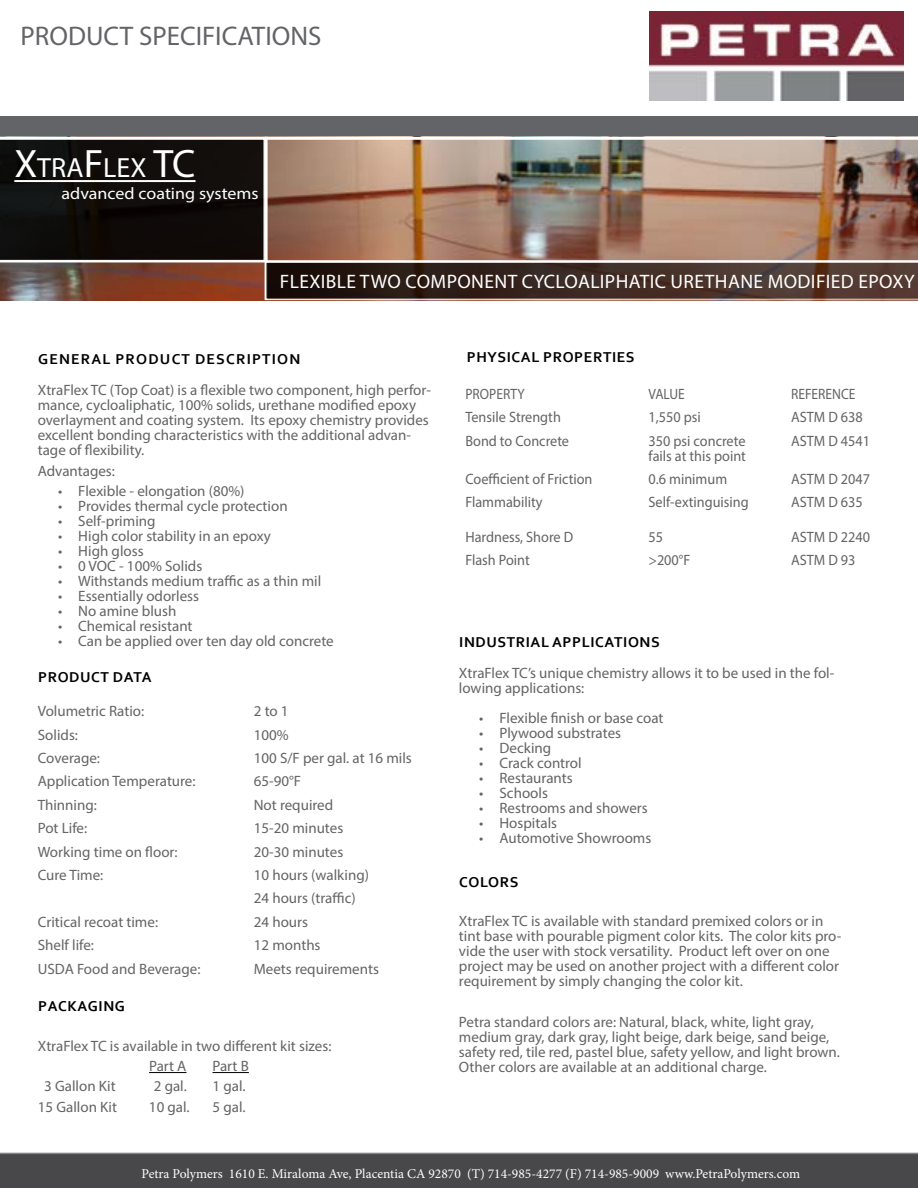
<style>
.page{position:relative;width:918px;height:1188px;background:#fff}
.page>*{position:absolute;margin:0;border:0;box-sizing:border-box;transform-origin:0 0}
.t1{font:27.9px "Myriad Pro";color:#fff}
.t2{font:27px "Myriad Pro";color:#636467}
.t3{font:19.5px "Myriad Pro";letter-spacing:.02em;color:#fff}
.t4{font:16.8px "Myriad Pro";color:#fff;scale:1.08 1}
.t5{font:15px/15px "Myriad Pro";color:#636466}
.t6{font:15px/15px "Myriad Pro";color:#636466;scale:.95 1}
.t7{font:700 15px "Corbel";letter-spacing:.04em;color:#000}
.t8{font:700 15px "Corbel";letter-spacing:.08em;color:#000}
.t9{font:15px "Myriad Pro";color:#636466;scale:.9 1}
.t10{font:13.5px "Minion Pro";color:#fff}
.t11{font:13.5px "Myriad Pro";color:#fff}
.s1{font-size:39.75px}
</style>
<div class="page">
<img style="left:649px;top:12px;width:255px;height:88px">
<div style="left:0;top:117px;width:918px;height:37px;background:#636467"></div>
<hr style="left:149px;top:1072px;width:38px;height:1px;background:#000">
<hr style="left:213px;top:1072px;width:36px;height:1px;background:#000">
<hr style="left:0;top:137px;width:918px;height:3px;background:#fff">
<img style="left:0;top:139px;width:918px;height:161px">
<hr style="left:14px;top:180px;width:182px;height:2px;background:#fff">
<div style="left:0;top:1153px;width:918px;height:35px;background:#48484a"></div>
<h2 class="t2" style="left:21px;top:20px;width:303px">PRODUCT SPECIFICATIONS</h2>
<h1 class="t1" style="left:14px;top:151px;width:183px"><span class="s1">X</span>TRA<span class="s1">F</span>LEX <span class="s1">TC</span></h1>
<p class="t4" style="left:62px;top:183px;width:184px">advanced coating systems</p>
<h3 class="t3" style="left:280px;top:270px;width:636px">FLEXIBLE TWO COMPONENT CYCLOALIPHATIC URETHANE MODIFIED EPOXY</h3>
<p class="t8" style="left:38px;top:350px;width:264px">GENERAL PRODUCT DESCRIPTION</p>
<p class="t5" style="left:38px;top:383px;width:395px">XtraFlex TC (Top Coat) is a flexible two component, high perfor&shy;mance, cycloaliphatic, 100% solids, urethane modified epoxy overlayment and coating system. Its epoxy chemistry provides excellent bonding characteristics with the additional advan&shy;tage of flexibility.</p>
<p class="t5" style="left:38px;top:463px;width:79px">Advantages:</p>
<p class="t5" style="left:58px;top:483px;width:188px">• Flexible - elongation (80%)</p>
<p class="t5" style="left:58px;top:498px;width:231px">• Provides thermal cycle protection</p>
<p class="t5" style="left:58px;top:513px;width:99px">• Self-priming</p>
<p class="t5" style="left:58px;top:528px;width:214px">• High color stability in an epoxy</p>
<p class="t5" style="left:58px;top:543px;width:87px">• High gloss</p>
<p class="t5" style="left:58px;top:558px;width:146px">• 0 VOC - 100% Solids</p>
<p class="t5" style="left:58px;top:573px;width:265px">• Withstands medium traffic as a thin mil</p>
<p class="t5" style="left:58px;top:588px;width:143px">• Essentially odorless</p>
<p class="t5" style="left:58px;top:603px;width:120px">• No amine blush</p>
<p class="t5" style="left:58px;top:618px;width:136px">• Chemical resistant</p>
<p class="t5" style="left:58px;top:633px;width:277px">• Can be applied over ten day old concrete</p>
<p class="t7" style="left:38px;top:667px;width:115px">PRODUCT DATA</p>
<p class="t5" style="left:38px;top:703px;width:108px">Volumetric Ratio:</p>
<p class="t5" style="left:254px;top:703px;width:36px">2 to 1</p>
<p class="t5" style="left:38px;top:727px;width:42px">Solids:</p>
<p class="t5" style="left:254px;top:727px;width:36px">100%</p>
<p class="t5" style="left:38px;top:750px;width:64px">Coverage:</p>
<p class="t5" style="left:254px;top:750px;width:160px">100 S/F per gal. at 16 mils</p>
<p class="t5" style="left:38px;top:774px;width:159px">Application Temperature:</p>
<p class="t5" style="left:254px;top:774px;width:49px">65-90°F</p>
<p class="t5" style="left:38px;top:797px;width:61px">Thinning:</p>
<p class="t5" style="left:254px;top:797px;width:81px">Not required</p>
<p class="t5" style="left:38px;top:820px;width:51px">Pot Life:</p>
<p class="t5" style="left:254px;top:820px;width:91px">15-20 minutes</p>
<p class="t5" style="left:38px;top:844px;width:141px">Working time on floor:</p>
<p class="t5" style="left:254px;top:844px;width:91px">20-30 minutes</p>
<p class="t5" style="left:38px;top:867px;width:67px">Cure Time:</p>
<p class="t5" style="left:254px;top:863px;width:117px;line-height:23.4px">10 hours (walking)<br>24 hours (traffic)</p>
<p class="t5" style="left:38px;top:914px;width:122px">Critical recoat time:</p>
<p class="t5" style="left:254px;top:914px;width:56px">24 hours</p>
<p class="t5" style="left:38px;top:937px;width:58px">Shelf life:</p>
<p class="t5" style="left:254px;top:937px;width:68px">12 months</p>
<p class="t5" style="left:38px;top:961px;width:164px">USDA Food and Beverage:</p>
<p class="t5" style="left:254px;top:961px;width:127px">Meets requirements</p>
<p class="t7" style="left:38px;top:997px;width:88px">PACKAGING</p>
<p class="t5" style="left:149px;top:1035px;width:184px;line-height:20.4px;text-indent:-111px">XtraFlex TC is available in two different kit sizes:<br>Part A</p>
<p class="t5" style="left:213px;top:1058px;width:38px">Part B</p>
<p class="t5" style="left:44px;top:1079px;width:73px">3 Gallon Kit</p>
<p class="t5" style="left:154px;top:1079px;width:34px">2 gal.</p>
<p class="t5" style="left:213px;top:1079px;width:34px">1 gal.</p>
<p class="t5" style="left:38px;top:1099px;width:81px">15 Gallon Kit</p>
<p class="t5" style="left:149px;top:1099px;width:42px">10 gal.</p>
<p class="t5" style="left:213px;top:1099px;width:34px">5 gal.</p>
<p class="t7" style="left:467px;top:347px;width:169px">PHYSICAL PROPERTIES</p>
<p class="t9" style="left:465px;top:385px;width:67px">PROPERTY</p>
<p class="t9" style="left:649px;top:385px;width:42px">VALUE</p>
<p class="t9" style="left:791px;top:385px;width:73px">REFERENCE</p>
<p class="t6" style="left:465px;top:410px;width:102px">Tensile Strength</p>
<p class="t6" style="left:649px;top:410px;width:57px">1,550 psi</p>
<p class="t6" style="left:791px;top:410px;width:77px">ASTM D 638</p>
<p class="t6" style="left:465px;top:433px;width:111px">Bond to Concrete</p>
<p class="t6" style="left:649px;top:433px;width:104px">350 psi concrete fails at this point</p>
<p class="t6" style="left:791px;top:433px;width:85px">ASTM D 4541</p>
<p class="t6" style="left:465px;top:471px;width:135px">Coefficient of Friction</p>
<p class="t6" style="left:649px;top:471px;width:84px">0.6 minimum</p>
<p class="t6" style="left:791px;top:471px;width:85px">ASTM D 2047</p>
<p class="t6" style="left:465px;top:494px;width:83px">Flammability</p>
<p class="t6" style="left:649px;top:494px;width:107px">Self-extinguising</p>
<p class="t6" style="left:791px;top:494px;width:77px">ASTM D 635</p>
<p class="t6" style="left:465px;top:529px;width:115px">Hardness, Shore D</p>
<p class="t6" style="left:649px;top:529px;width:17px">55</p>
<p class="t6" style="left:791px;top:529px;width:85px">ASTM D 2240</p>
<p class="t6" style="left:465px;top:553px;width:69px">Flash Point</p>
<p class="t6" style="left:649px;top:553px;width:46px">&gt;200°F</p>
<p class="t6" style="left:791px;top:553px;width:69px">ASTM D 93</p>
<p class="t7" style="left:459px;top:633px;width:202px">INDUSTRIAL APPLICATIONS</p>
<p class="t5" style="left:459px;top:666px;width:377px">XtraFlex TC’s unique chemistry allows it to be used in the fol&shy;lowing applications:</p>
<p class="t5" style="left:479px;top:711px;width:186px">• Flexible finish or base coat</p>
<p class="t5" style="left:479px;top:726px;width:143px">• Plywood substrates</p>
<p class="t5" style="left:479px;top:741px;width:74px">• Decking</p>
<p class="t5" style="left:479px;top:756px;width:104px">• Crack control</p>
<p class="t5" style="left:479px;top:771px;width:95px">• Restaurants</p>
<p class="t5" style="left:479px;top:786px;width:70px">• Schools</p>
<p class="t5" style="left:479px;top:801px;width:170px">• Restrooms and showers</p>
<p class="t5" style="left:479px;top:816px;width:79px">• Hospitals</p>
<p class="t5" style="left:479px;top:831px;width:174px">• Automotive Showrooms</p>
<p class="t7" style="left:459px;top:873px;width:61px">COLORS</p>
<p class="t5" style="left:459px;top:913px;width:384px">XtraFlex TC is available with standard premixed colors or in tint base with pourable pigment color kits. The color kits pro&shy;vide the user with stock versatility. Product left over on one project may be used on another project with a different color requirement by simply changing the color kit.</p>
<p class="t5" style="left:459px;top:1014px;width:382px">Petra standard colors are: Natural, black, white, light gray, medium gray, dark gray, light beige, dark beige, sand beige, safety red, tile red, pastel blue, safety yellow, and light brown.<br>Other colors are available at an additional charge.</p>
<p class="t10" style="left:196px;top:1163px;width:528px">Petra Polymers . 1610 E. Miraloma Ave, Placentia CA 92870 (T) 714-985-4277 (F) 714-985-9009</p>
<p class="t11" style="left:215px;top:1164px;width:522px">r • PO Box 17 72, Anaheim, CA 92817-7672 • Telephone: (888) 497-3872 • Fax: (714) 572-6726</p>
<p class="t10" style="left:142px;top:1164px;width:660px">Petra Polyme s 1610 E. Miraloma Ave, Placentia CA 92870 (T) 714-985-4277 (F) 714-985-9009 www.PetraPolymers.com</p>
</div>
